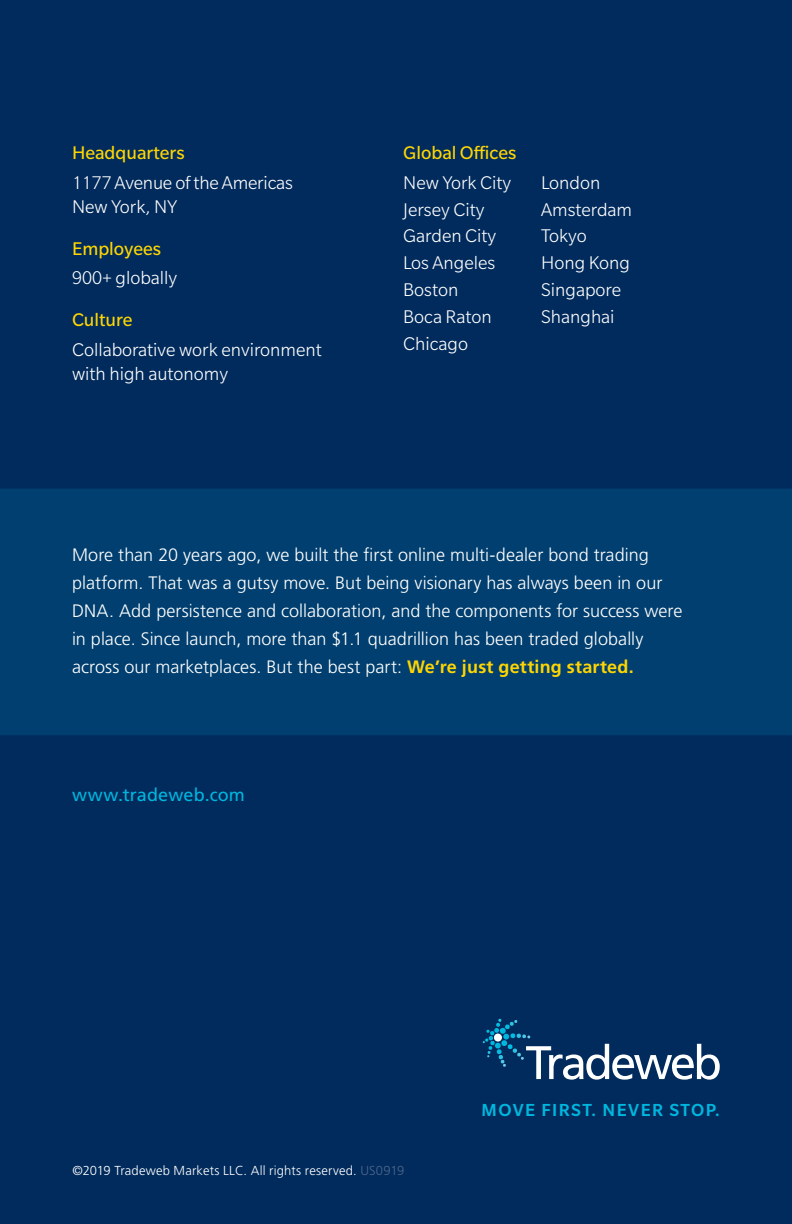
<style>
.page{position:relative;width:792px;height:1224px;background:#002b5c}
.page>*{position:absolute;margin:0;border:0;box-sizing:border-box;transform-origin:0 0}
.t1{font:300 20px/24px "Slate Pro";color:#fff}
.t2{font:20px "Slate Pro";color:#fed503}
.t3{font:500 19px "Slate Pro";letter-spacing:.075em;color:#00b6de}
.Body{font:300 18px/28px "Frutiger LT Std";letter-spacing:.005em;color:#fff}
.Body-2{font:18px "Frutiger LT Std";letter-spacing:.01em;color:#00b6de}
.Copyright{font:300 13px "Frutiger LT Std";letter-spacing:.015em;color:#fff}
.s1{font-weight:700;color:#fed503}
.s2{color:#4f658d}
</style>
<div class="page">
<div style="left:0;top:489px;width:792px;height:246px;background:#003f6f"></div>
<svg style="left:483px;top:1019px;width:237px;height:61px"></svg>
<p class="t2" style="left:72px;top:142px;width:114px">Headquarters</p>
<p class="t1" style="left:72px;top:170px;width:222px">1177 Avenue of the Americas<br>New York, NY</p>
<p class="t2" style="left:72px;top:238px;width:91px">Employees</p>
<p class="t1" style="left:72px;top:266px;width:107px">900+ globally</p>
<p class="t2" style="left:72px;top:309px;width:62px">Culture</p>
<p class="t1" style="left:72px;top:338px;width:251px">Collaborative work environment with high autonomy</p>
<p class="t2" style="left:403px;top:142px;width:115px">Global Offices</p>
<p class="t1" style="left:403px;top:170px;width:110px">New York City</p>
<p class="t1" style="left:403px;top:197px;width:83px">Jersey City</p>
<p class="t1" style="left:403px;top:224px;width:95px">Garden City</p>
<p class="t1" style="left:403px;top:251px;width:94px">Los Angeles</p>
<p class="t1" style="left:403px;top:278px;width:57px">Boston</p>
<p class="t1" style="left:403px;top:305px;width:90px">Boca Raton</p>
<p class="t1" style="left:403px;top:332px;width:66px">Chicago</p>
<p class="t1" style="left:541px;top:170px;width:61px">London</p>
<p class="t1" style="left:541px;top:197px;width:92px">Amsterdam</p>
<p class="t1" style="left:541px;top:224px;width:47px">Tokyo</p>
<p class="t1" style="left:541px;top:251px;width:90px">Hong Kong</p>
<p class="t1" style="left:541px;top:278px;width:81px">Singapore</p>
<p class="t1" style="left:541px;top:305px;width:75px">Shanghai</p>
<p class="Body" style="left:72px;top:541px;width:612px">More than 20 years ago, we built the first online multi-dealer bond trading platform. That was a gutsy move. But being visionary has always been in our DNA. Add persistence and collaboration, and the components for success were in place. Since launch, more than $1.1 quadrillion has been traded globally across our marketplaces. But the best part: <span class="s1">We’re just getting started.</span></p>
<p class="Body-2" style="left:72px;top:784px;width:174px">www.tradeweb.com</p>
<p class="Copyright" style="left:73px;top:1163px;width:334px">©2019 Tradeweb Markets LLC. All rights reserved. <span class="s2">US0919</span></p>
<p class="t3" style="left:482px;top:1100px;width:240px">MOVE FIRST. NEVER STOP.</p>
</div>
